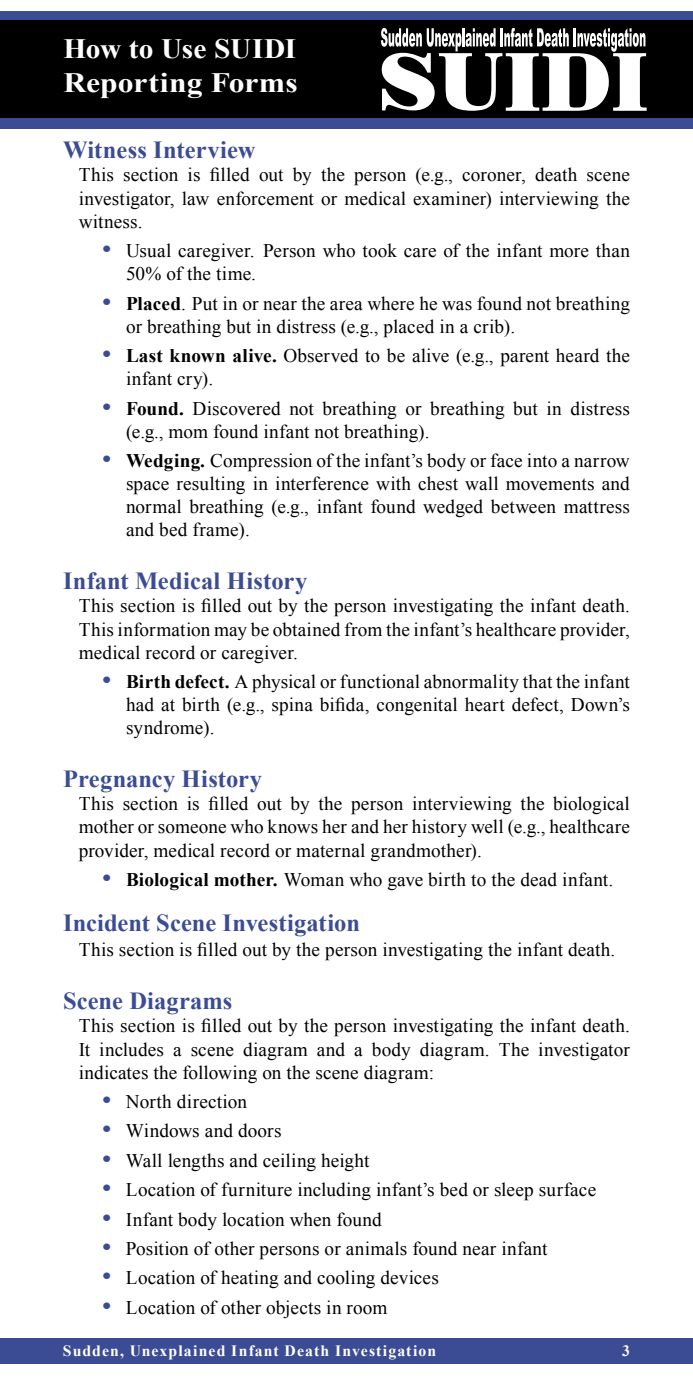
<style>
.page{position:relative;width:693px;height:1386px;background:#fff}
.page>*{position:absolute;margin:0;border:0;box-sizing:border-box;transform-origin:0 0}
.t1{font:700 28px/33.6px "Times New Roman";color:#fff;scale:1.05 1}
.t2{font:700 24.5px "Times New Roman";letter-spacing:.005em;color:#3b4c95}
.bullets{font:19.25px/23.1px "Times New Roman";letter-spacing:.01em;color:#000;text-align:justify}
.t3{font:700 15.75px "Times New Roman";letter-spacing:.07em;color:#fff}
.s1{font-weight:700;font-size:24.5px;color:#3b4c95}
.s2{font-weight:700}
</style>
<div class="page">
<div style="left:0;top:1338px;width:693px;height:26px;background:#3b4c95"></div>
<div style="left:0;top:11px;width:25px;height:9px;background:#3b4c95"></div>
<div style="left:0;top:12px;width:693px;height:117px;background:#3b4c95"></div>
<div style="left:0;top:21px;width:693px;height:97px;background:#000"></div>
<svg style="left:381px;top:28px;width:266px;height:83px"></svg>
<h1 class="t1" style="left:64px;top:31px;width:225px">How to Use SUIDI<br>Reporting Forms</h1>
<h3 class="t2" style="left:63px;top:133px;width:194px">Witness Interview</h3>
<p class="bullets" style="left:79px;top:163px;width:553px">This section is filled out by the person (e.g., coroner, death scene investigator, law enforcement or medical examiner) interviewing the witness.</p>
<p class="bullets" style="left:126px;top:239px;width:505px;text-indent:-24px"><span class="s1">•</span> Usual caregiver. Person who took care of the infant more than<br>50% of the time.</p>
<p class="bullets" style="left:126px;top:291px;width:506px;text-indent:-24px"><span class="s1">•</span> <span class="s2">Placed</span>. Put in or near the area where he was found not breathing or breathing but in distress (e.g., placed in a crib).</p>
<p class="bullets" style="left:126px;top:344px;width:506px;text-indent:-24px"><span class="s1">•</span> <span class="s2">Last known alive.</span> Observed to be alive (e.g., parent heard the infant cry).</p>
<p class="bullets" style="left:126px;top:396px;width:506px;text-indent:-24px"><span class="s1">•</span> <span class="s2">Found.</span> Discovered not breathing or breathing but in distress (e.g., mom found infant not breathing).</p>
<p class="bullets" style="left:126px;top:449px;width:506px;text-indent:-24px"><span class="s1">•</span> <span class="s2">Wedging.</span> Compression of the infant’s body or face into a narrow space resulting in interference with chest wall movements and normal breathing (e.g., infant found wedged between mattress and bed frame).</p>
<h3 class="t2" style="left:63px;top:564px;width:246px">Infant Medical History</h3>
<p class="bullets" style="left:79px;top:594px;width:553px">This section is filled out by the person investigating the infant death.<br>This information may be obtained from the infant’s healthcare provider, medical record or caregiver.</p>
<p class="bullets" style="left:126px;top:670px;width:506px;text-indent:-24px"><span class="s1">•</span> <span class="s2">Birth defect.</span> A physical or functional abnormality that the infant had at birth (e.g., spina bifida, congenital heart defect, Down’s syndrome).</p>
<h3 class="t2" style="left:63px;top:762px;width:201px">Pregnancy History</h3>
<p class="bullets" style="left:79px;top:792px;width:553px">This section is filled out by the person interviewing the biological mother or someone who knows her and her history well (e.g., healthcare provider, medical record or maternal grandmother).</p>
<p class="bullets" style="left:102px;top:868px;width:512px"><span class="s1">•</span> <span class="s2">Biological mother.</span> Woman who gave birth to the dead infant.</p>
<h3 class="t2" style="left:63px;top:906px;width:299px">Incident Scene Investigation</h3>
<p class="bullets" style="left:79px;top:938px;width:538px">This section is filled out by the person investigating the infant death.</p>
<h3 class="t2" style="left:63px;top:984px;width:171px">Scene Diagrams</h3>
<p class="bullets" style="left:79px;top:1014px;width:553px">This section is filled out by the person investigating the infant death.<br>It includes a scene diagram and a body diagram. The investigator indicates the following on the scene diagram:</p>
<p class="bullets" style="left:102px;top:1090px;width:146px"><span class="s1">•</span> North direction</p>
<p class="bullets" style="left:102px;top:1119px;width:181px"><span class="s1">•</span> Windows and doors</p>
<p class="bullets" style="left:102px;top:1149px;width:269px"><span class="s1">•</span> Wall lengths and ceiling height</p>
<p class="bullets" style="left:102px;top:1178px;width:495px"><span class="s1">•</span> Location of furniture including infant’s bed or sleep surface</p>
<p class="bullets" style="left:102px;top:1207px;width:281px"><span class="s1">•</span> Infant body location when found</p>
<p class="bullets" style="left:102px;top:1237px;width:447px"><span class="s1">•</span> Position of other persons or animals found near infant</p>
<p class="bullets" style="left:102px;top:1266px;width:338px"><span class="s1">•</span> Location of heating and cooling devices</p>
<p class="bullets" style="left:102px;top:1296px;width:287px"><span class="s1">•</span> Location of other objects in room</p>
<p class="t3" style="left:63px;top:1340px;width:375px">Sudden, Unexplained Infant Death Investigation</p>
<p class="t3" style="left:622px;top:1340px;width:9px">3</p>
</div>
